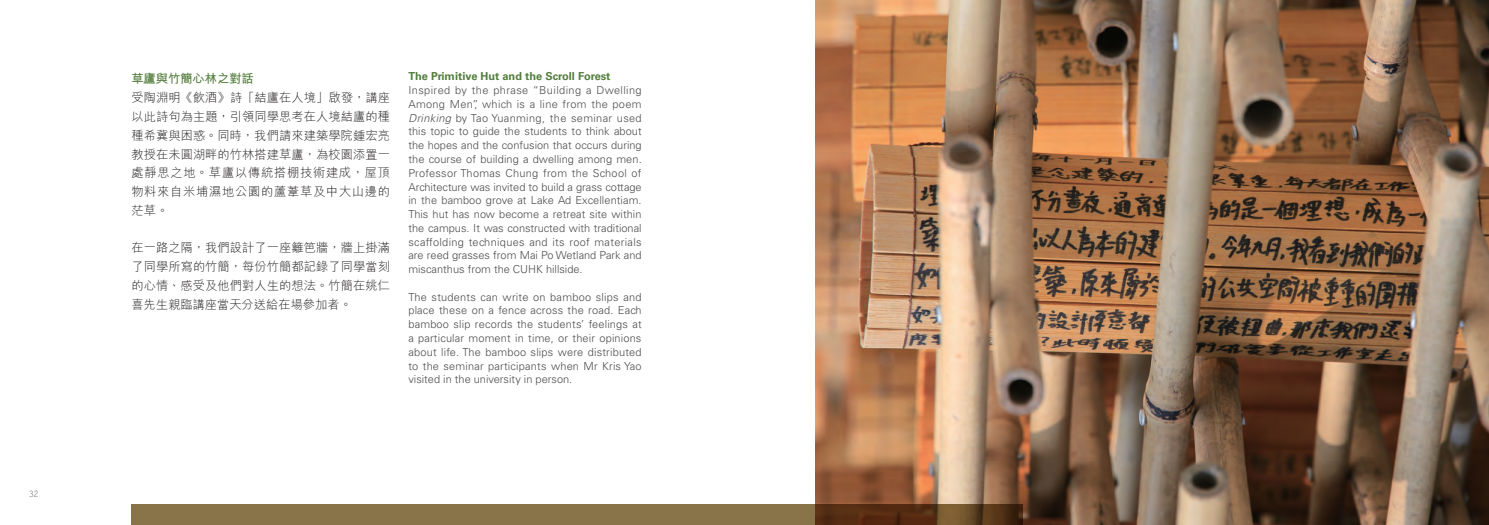
<style>
.page{position:relative;width:1489px;height:525px;background:#fff}
.page>*{position:absolute;margin:0;border:0;box-sizing:border-box;transform-origin:0 0}
.t1{font:300 12.25px/18.8px "M Hei HK";letter-spacing:.005em;color:#231f20;text-align:justify}
.t2{font:700 12.25px "M Hei HK";color:#527d3c}
.t3{font:300 11px/13.8px "Univers";color:#4b4c4d;text-align:justify}
.t4{font:700 11px "Univers";color:#527d3c}
.t5{font:8.62px "Letter Gothic Std";color:#57585a}
.s1{font-style:italic}
</style>
<div class="page">
<img style="left:815px;top:0;width:673px;height:524px">
<svg style="left:131px;top:503px;width:891px;height:21px;background:#826a44"></svg>
<p class="t5" style="left:28px;top:488px;width:12px">32</p>
<p class="t2" style="left:131px;top:70px;width:124px">草廬與竹簡心林之對話</p>
<p class="t1" style="left:131px;top:88px;width:260px">受陶淵明《飲酒》詩「結廬在人境」啟發，講座以此詩句為主題，引領同學思考在人境結廬的種種希冀與困惑。同時，我們請來建築學院鍾宏亮教授在未圓湖畔的竹林搭建草廬，為校園添置一處靜思之地。草廬以傳統搭棚技術建成，屋頂物料來自米埔濕地公園的蘆葦草及中大山邊的茫草。</p>
<p class="t1" style="left:131px;top:238px;width:260px">在一路之隔，我們設計了一座籬笆牆，牆上掛滿了同學所寫的竹簡，每份竹簡都記錄了同學當刻的心情、感受及他們對人生的想法。竹簡在姚仁喜先生親臨講座當天分送給在場參加者。</p>
<p class="t4" style="left:408px;top:70px;width:204px">The Primitive Hut and the Scroll Forest</p>
<p class="t3" style="left:408px;top:83px;width:235px">Inspired by the phrase “Building a Dwelling Among Men”, which is a line from the poem <span class="s1">Drinking</span> by Tao Yuanming, the seminar used this topic to guide the students to think about the hopes and the confusion that occurs during the course of building a dwelling among men.<br>Professor Thomas Chung from the School of Architecture was invited to build a grass cottage in the bamboo grove at Lake Ad Excellentiam.<br>This hut has now become a retreat site within the campus. It was constructed with traditional scaffolding techniques and its roof materials are reed grasses from Mai Po Wetland Park and miscanthus from the CUHK hillside.</p>
<p class="t3" style="left:408px;top:290px;width:235px">The students can write on bamboo slips and place these on a fence across the road. Each bamboo slip records the students’ feelings at a particular moment in time, or their opinions about life. The bamboo slips were distributed to the seminar participants when Mr Kris Yao visited in the university in person.</p>
</div>
